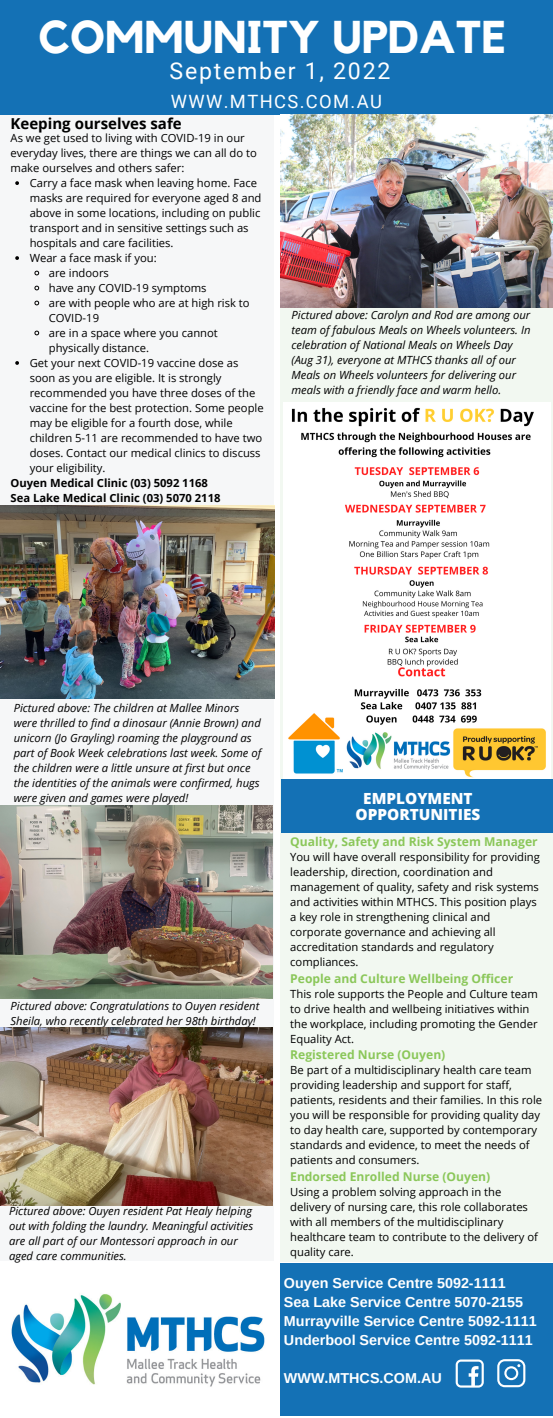
<style>
.page{position:relative;width:553px;height:1418px;background:#fff}
.page>*{position:absolute;margin:0;border:0;box-sizing:border-box;transform-origin:0 0}
.t1{font:700 45.75px "Kollektif";color:#fff}
.t2{font:23.12px "Roboto";letter-spacing:.075em;color:#fff}
.t3{font:18.38px "Roboto";letter-spacing:.075em;color:#fff}
.t4{font:800 15.38px/15.9px "Open Sans";color:#fff;text-align:center}
.t5{font:700 15px "Open Sans";color:#000}
.t6{font:700 14.38px/19.1px "Arimo";color:#fff}
.t7{font:700 12.12px "Open Sans";color:#8bc75a}
.t8{font:11.25px/15px "Open Sans";color:#000}
.t9{font:italic 11.25px/15px "Open Sans";color:#000}
.t10{font:700 11.25px/15px "Open Sans";color:#000}
</style>
<div class="page">
<div style="left:0;top:109px;width:273px;height:1152px;background:#f6f7f8"></div>
<div style="left:280px;top:109px;width:272px;height:1152px;background:#f2f8f1"></div>
<div style="left:0;top:1263px;width:552px;height:153px;background:#1471b5"></div>
<img style="left:0;top:1263px;width:280px;height:153px">
<div style="left:0;top:0;width:552px;height:114px;background:#1471b5"></div>
<svg style="left:455px;top:1359px;width:28px;height:28px"></svg>
<svg style="left:497px;top:1359px;width:28px;height:28px"></svg>
<img style="left:0;top:505px;width:274px;height:193px">
<div style="left:281px;top:779px;width:271px;height:53px;background:#1471b5"></div>
<img style="left:0;top:805px;width:272px;height:193px">
<img style="left:280px;top:114px;width:272px;height:193px">
<img style="left:284px;top:402px;width:266px;height:376px">
<img style="left:0;top:1027px;width:272px;height:178px">
<svg style="left:15px;top:181px;width:4px;height:4px"></svg>
<svg style="left:15px;top:256px;width:4px;height:4px"></svg>
<svg style="left:34px;top:270px;width:6px;height:6px"></svg>
<svg style="left:34px;top:285px;width:6px;height:6px"></svg>
<svg style="left:34px;top:300px;width:6px;height:6px"></svg>
<svg style="left:34px;top:330px;width:6px;height:6px"></svg>
<svg style="left:15px;top:361px;width:4px;height:4px"></svg>
<h1 class="t1" style="left:38px;top:16px;width:469px">COMMUNITY UPDATE</h1>
<h2 class="t2" style="left:169px;top:58px;width:222px">September 1, 2022</h2>
<h3 class="t3" style="left:171px;top:91px;width:213px">WWW.MTHCS.COM.AU</h3>
<h3 class="t5" style="left:11px;top:113px;width:173px">Keeping ourselves safe</h3>
<p class="t8" style="left:11px;top:130px;width:248px">As we get used to living with COVID-19 in our everyday lives, there are things we can all do to make ourselves and others safer:</p>
<p class="t8" style="left:30px;top:175px;width:229px">Carry a face mask when leaving home. Face</p>
<p class="t8" style="left:30px;top:190px;width:233px">masks are required for everyone aged 8 and</p>
<p class="t8" style="left:30px;top:205px;width:232px">above in some locations, including on public</p>
<p class="t8" style="left:30px;top:220px;width:220px">transport and in sensitive settings such as</p>
<p class="t8" style="left:30px;top:235px;width:145px">hospitals and care facilities.</p>
<p class="t8" style="left:30px;top:250px;width:128px">Wear a face mask if you:</p>
<p class="t8" style="left:49px;top:265px;width:62px">are indoors</p>
<p class="t8" style="left:49px;top:280px;width:159px">have any COVID-19 symptoms</p>
<p class="t8" style="left:49px;top:295px;width:202px">are with people who are at high risk to</p>
<p class="t8" style="left:49px;top:310px;width:52px">COVID-19</p>
<p class="t8" style="left:49px;top:325px;width:170px">are in a space where you cannot</p>
<p class="t8" style="left:49px;top:340px;width:102px">physically distance.</p>
<p class="t8" style="left:30px;top:355px;width:210px">Get your next COVID-19 vaccine dose as</p>
<p class="t8" style="left:30px;top:370px;width:193px">soon as you are eligible. It is strongly</p>
<p class="t8" style="left:30px;top:385px;width:227px">recommended you have three doses of the</p>
<p class="t8" style="left:30px;top:400px;width:235px">vaccine for the best protection. Some people</p>
<p class="t8" style="left:30px;top:415px;width:204px">may be eligible for a fourth dose, while</p>
<p class="t8" style="left:30px;top:430px;width:234px">children 5-11 are recommended to have two</p>
<p class="t8" style="left:30px;top:445px;width:232px">doses. Contact our medical clinics to discuss</p>
<p class="t8" style="left:30px;top:460px;width:77px">your eligibility.</p>
<p class="t10" style="left:11px;top:475px;width:211px">Ouyen Medical Clinic (03) 5092 1168<br>Sea Lake Medical Clinic (03) 5070 2118</p>
<p class="t9" style="left:291px;top:307px;width:240px">Pictured above: Carolyn and Rod are among our team of fabulous Meals on Wheels volunteers. In celebration of National Meals on Wheels Day (Aug 31), everyone at MTHCS thanks all of our Meals on Wheels volunteers for delivering our meals with a friendly face and warm hello.</p>
<p class="t9" style="left:14px;top:700px;width:249px">Pictured above: The children at Mallee Minors were thrilled to find a dinosaur (Annie Brown) and unicorn (Jo Grayling) roaming the playground as part of Book Week celebrations last week. Some of the children were a little unsure at first but once the identities of the animals were confirmed, hugs were given and games were played!</p>
<p class="t9" style="left:11px;top:998px;width:250px">Pictured above: Congratulations to Ouyen resident<br>Sheila, who recently celebrated her 98th birthday!</p>
<p class="t9" style="left:9px;top:1203px;width:246px">Pictured above: Ouyen resident Pat Healy helping out with folding the laundry. Meaningful activities are all part of our Montessori approach in our aged care communities.</p>
<h3 class="t4" style="left:355px;top:790px;width:126px">EMPLOYMENT<br>OPPORTUNITIES</h3>
<p class="t7" style="left:290px;top:833px;width:249px">Quality, Safety and Risk System Manager</p>
<p class="t8" style="left:290px;top:849px;width:251px">You will have overall responsibility for providing leadership, direction, coordination and management of quality, safety and risk systems and activities within MTHCS. This position plays a key role in strengthening clinical and corporate governance and achieving all accreditation standards and regulatory compliances.</p>
<p class="t7" style="left:290px;top:969px;width:224px">People and Culture Wellbeing Officer</p>
<p class="t8" style="left:290px;top:985px;width:249px">This role supports the People and Culture team to drive health and wellbeing initiatives within the workplace, including promoting the Gender Equality Act.</p>
<p class="t7" style="left:290px;top:1046px;width:157px">Registered Nurse (Ouyen)</p>
<p class="t8" style="left:290px;top:1062px;width:253px">Be part of a multidisciplinary health care team providing leadership and support for staff, patients, residents and their families. In this role you will be responsible for providing quality day to day health care, supported by contemporary standards and evidence, to meet the needs of patients and consumers.</p>
<p class="t7" style="left:290px;top:1168px;width:201px">Endorsed Enrolled Nurse (Ouyen)</p>
<p class="t8" style="left:290px;top:1184px;width:249px">Using a problem solving approach in the delivery of nursing care, this role collaborates with all members of the multidisciplinary healthcare team to contribute to the delivery of quality care.</p>
<p class="t6" style="left:284px;top:1273px;width:254px">Ouyen Service Centre 5092-1111<br>Sea Lake Service Centre 5070-2155<br>Murrayville Service Centre 5092-1111<br>Underbool Service Centre 5092-1111</p>
<p class="t6" style="left:284px;top:1368px;width:159px">WWW.MTHCS.COM.AU</p>
</div>
